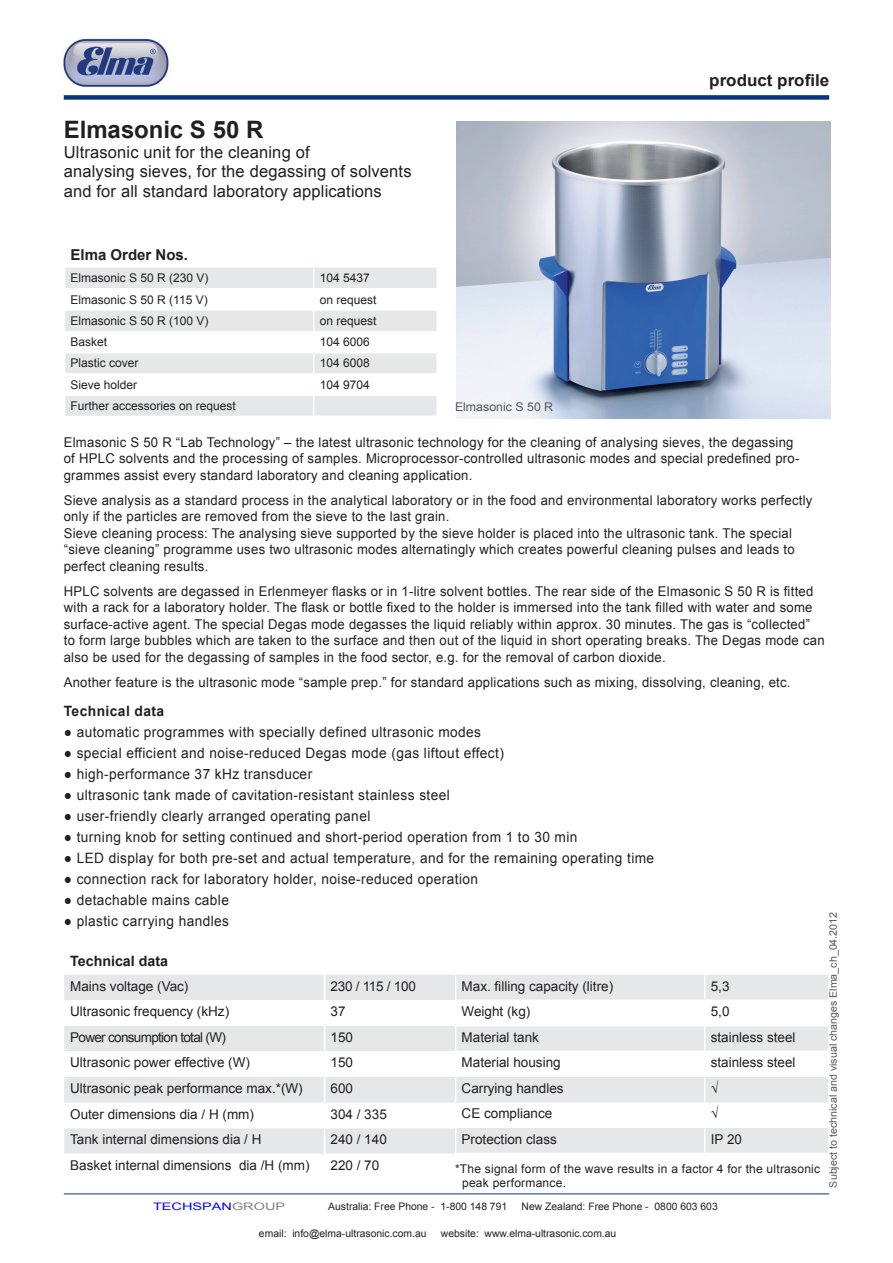
<style>
.page{position:relative;width:893px;height:1263px;background:#fff}
.page>*{position:absolute;margin:0;border:0;box-sizing:border-box;transform-origin:0 0}
.t1{font:700 24px "Arial";color:#231f20}
.t2{font:16.5px/19.8px "Arial";letter-spacing:.01em;color:#231f20}
.t3{font:700 16.5px "Arial";color:#231f20}
.t4{font:700 15px "Arial";color:#231f20}
.t5{font:14.25px "Arial";letter-spacing:.03em;color:#231f20;scale:.96 1}
.t6{font:700 14.25px "Arial";letter-spacing:.03em;color:#231f20}
.t7{font:700 14.25px "Arial";color:#231f20}
.t8{font:13.5px/16.5px "Arial";letter-spacing:.02em;color:#231f20}
.t9{font:13.5px "Arial";color:#231f20}
.t10{font:13.5px "Arial";letter-spacing:-.05em;color:#231f20}
.t11{font:13.5px "Arial";letter-spacing:-.02em;color:#231f20}
.t12{font:12px "Arial";color:#231f20}
.t13{font:12px/14.4px "Arial";letter-spacing:.02em;color:#231f20}
.t14{font:12px "Arial";color:#57585a}
.t15{font:10.35px "Arial";color:#231f20}
.t16{font:10.35px "Arial";color:#57585a}
.t17{font:10.35px "Arial";color:#231f20}
.t18{font:10.35px "Arial";color:#00f;scale:1.4 1}
.s1{color:#808080}
.s2{font-style:inherit}
</style>
<div class="page">
<svg style="left:65px;top:268px;width:371px;height:148px;fill:#e6e7e9"></svg>
<hr style="left:65px;top:310px;width:248px;height:1px;background:#fff">
<hr style="left:314px;top:310px;width:122px;height:1px;background:#fff">
<hr style="left:65px;top:331px;width:248px;height:1px;background:#fff">
<hr style="left:314px;top:331px;width:122px;height:1px;background:#fff">
<hr style="left:65px;top:288px;width:249px;height:2px;background:#fff">
<hr style="left:314px;top:288px;width:122px;height:2px;background:#fff">
<hr style="left:65px;top:352px;width:249px;height:1px;background:#fff">
<hr style="left:314px;top:352px;width:122px;height:1px;background:#fff">
<hr style="left:65px;top:373px;width:249px;height:2px;background:#fff">
<hr style="left:314px;top:373px;width:122px;height:2px;background:#fff">
<hr style="left:65px;top:394px;width:249px;height:2px;background:#fff">
<hr style="left:314px;top:394px;width:122px;height:2px;background:#fff">
<svg style="left:313px;top:268px;width:1px;height:148px"></svg>
<svg style="left:464px;top:975px;width:364px;height:178px;fill:#e6e7e9"></svg>
<svg style="left:64px;top:974px;width:400px;height:180px"></svg>
<hr style="left:456px;top:999px;width:249px;height:2px;background:#fff">
<hr style="left:705px;top:999px;width:123px;height:2px;background:#fff">
<hr style="left:456px;top:1025px;width:249px;height:1px;background:#fff">
<hr style="left:705px;top:1025px;width:123px;height:1px;background:#fff">
<hr style="left:456px;top:1050px;width:249px;height:2px;background:#fff">
<hr style="left:705px;top:1050px;width:123px;height:2px;background:#fff">
<svg style="left:704px;top:975px;width:1px;height:178px"></svg>
<hr style="left:64px;top:1193px;width:765px;height:1px;background:#08367c">
<div style="left:64px;top:95px;width:765px;height:5px;background:#08367c"></div>
<img style="left:63px;top:39px;width:106px;height:48px">
<img style="left:456px;top:122px;width:375px;height:296px">
<h1 class="t1" style="left:64px;top:114px;width:201px">Elmasonic S 50 R</h1>
<p class="t2" style="left:64px;top:142px;width:349px">Ultrasonic unit for the cleaning of<br>analysing sieves, for the degassing of solvents and for all standard laboratory applications</p>
<p class="t4" style="left:71px;top:245px;width:119px">Elma Order Nos.</p>
<p class="t12" style="left:71px;top:270px;width:140px">Elmasonic S 50 R (230 V)</p>
<p class="t12" style="left:320px;top:270px;width:52px">104 5437</p>
<p class="t12" style="left:71px;top:292px;width:139px">Elmasonic S 50 R (115 V)</p>
<p class="t12" style="left:320px;top:292px;width:58px">on request</p>
<p class="t12" style="left:71px;top:313px;width:140px">Elmasonic S 50 R (100 V)</p>
<p class="t12" style="left:320px;top:313px;width:58px">on request</p>
<p class="t12" style="left:71px;top:334px;width:38px">Basket</p>
<p class="t12" style="left:320px;top:334px;width:52px">104 6006</p>
<p class="t12" style="left:71px;top:355px;width:70px">Plastic cover</p>
<p class="t12" style="left:320px;top:355px;width:52px">104 6008</p>
<p class="t12" style="left:71px;top:377px;width:68px">Sieve holder</p>
<p class="t12" style="left:320px;top:377px;width:52px">104 9704</p>
<p class="t12" style="left:71px;top:398px;width:167px">Further accessories on request</p>
<p class="t14" style="left:455px;top:399px;width:100px">Elmasonic S 50 R</p>
<p class="t3" style="left:709px;top:70px;width:121px">product profile</p>
<p class="t8" style="left:64px;top:434px;width:737px">Elmasonic S 50 R “Lab Technology” – the latest ultrasonic technology for the cleaning of analysing sieves, the degassing of HPLC solvents and the processing of samples. Microprocessor-controlled ultrasonic modes and special predefined pro&shy;grammes assist every standard laboratory and cleaning application.</p>
<p class="t8" style="left:64px;top:492px;width:750px">Sieve analysis as a standard process in the analytical laboratory or in the food and environmental laboratory works perfectly only if the particles are removed from the sieve to the last grain.<br>Sieve cleaning process: The analysing sieve supported by the sieve holder is placed into the ultrasonic tank. The special “sieve cleaning” programme uses two ultrasonic modes alternatingly which creates powerful cleaning pulses and leads to perfect cleaning results.</p>
<p class="t8" style="left:64px;top:583px;width:762px">HPLC solvents are degassed in Erlenmeyer flasks or in 1-litre solvent bottles. The rear side of the Elmasonic S 50 R is fitted with a rack for a laboratory holder. The flask or bottle fixed to the holder is immersed into the tank filled with water and some surface-active agent. The special Degas mode degasses the liquid reliably within approx. 30 minutes. The gas is “collected”<br>to form large bubbles which are taken to the surface and then out of the liquid in short operating breaks. The Degas mode can also be used for the degassing of samples in the food sector, e.g. for the removal of carbon dioxide.</p>
<p class="t8" style="left:64px;top:674px;width:728px">Another feature is the ultrasonic mode “sample prep.” for standard applications such as mixing, dissolving, cleaning, etc.</p>
<p class="t6" style="left:64px;top:702px;width:102px">Technical data</p>
<p class="t5" style="left:64px;top:723px;width:436px">● automatic programmes with specially defined ultrasonic modes</p>
<p class="t5" style="left:64px;top:744px;width:460px">● special efficient and noise-reduced Degas mode (gas liftout effect)</p>
<p class="t5" style="left:64px;top:765px;width:260px">● high-performance 37 kHz transducer</p>
<p class="t5" style="left:64px;top:786px;width:404px">● ultrasonic tank made of cavitation-resistant stainless steel</p>
<p class="t5" style="left:64px;top:807px;width:321px">● user-friendly clearly arranged operating panel</p>
<p class="t5" style="left:64px;top:828px;width:537px">● turning knob for setting continued and short-period operation from 1 to 30 min</p>
<p class="t5" style="left:64px;top:849px;width:616px">● LED display for both pre-set and actual temperature, and for the remaining operating time</p>
<p class="t5" style="left:64px;top:870px;width:433px">● connection rack for laboratory holder, noise-reduced operation</p>
<p class="t5" style="left:64px;top:891px;width:174px">● detachable mains cable</p>
<p class="t5" style="left:64px;top:912px;width:174px">● plastic carrying handles</p>
<p class="t16" style="left:826px;top:1187px;width:277px;rotate:-90deg">Subject to technical and visual changes Elma_ch_04.2012</p>
<p class="t7" style="left:70px;top:951px;width:99px">Technical data</p>
<p class="t9" style="left:70px;top:977px;width:120px">Mains voltage (Vac)</p>
<p class="t11" style="left:331px;top:977px;width:87px">230 / 115 / 100</p>
<p class="t9" style="left:70px;top:1002px;width:161px">Ultrasonic frequency (kHz)</p>
<p class="t8" style="left:331px;top:1003px;width:17px">37</p>
<p class="t10" style="left:70px;top:1028px;width:157px">Power consumption total (W)</p>
<p class="t8" style="left:331px;top:1029px;width:24px">150</p>
<p class="t9" style="left:70px;top:1053px;width:181px">Ultrasonic power effective (W)</p>
<p class="t8" style="left:331px;top:1054px;width:24px">150</p>
<p class="t9" style="left:70px;top:1079px;width:234px">Ultrasonic peak performance max.*(W)</p>
<p class="t8" style="left:331px;top:1080px;width:24px">600</p>
<p class="t9" style="left:70px;top:1105px;width:185px">Outer dimensions dia / H (mm)</p>
<p class="t8" style="left:331px;top:1106px;width:58px">304 / 335</p>
<p class="t9" style="left:70px;top:1130px;width:193px">Tank internal dimensions dia / H</p>
<p class="t8" style="left:331px;top:1131px;width:58px">240 / 140</p>
<p class="t9" style="left:70px;top:1156px;width:241px">Basket internal dimensions dia /H (mm)</p>
<p class="t8" style="left:331px;top:1157px;width:50px">220 / 70</p>
<p class="t9" style="left:462px;top:977px;width:153px">Max. filling capacity (litre)</p>
<p class="t8" style="left:711px;top:978px;width:20px">5,3</p>
<p class="t9" style="left:462px;top:1002px;width:70px">Weight (kg)</p>
<p class="t8" style="left:711px;top:1003px;width:20px">5,0</p>
<p class="t9" style="left:462px;top:1028px;width:79px">Material tank</p>
<p class="t9" style="left:711px;top:1028px;width:86px">stainless steel</p>
<p class="t9" style="left:462px;top:1053px;width:101px">Material housing</p>
<p class="t9" style="left:711px;top:1053px;width:86px">stainless steel</p>
<p class="t9" style="left:462px;top:1079px;width:104px">Carrying handles</p>
<p class="t8" style="left:711px;top:1080px;width:9px">√</p>
<p class="t9" style="left:462px;top:1105px;width:92px">CE compliance</p>
<p class="t8" style="left:711px;top:1105px;width:9px">√</p>
<p class="t9" style="left:462px;top:1130px;width:97px">Protection class</p>
<p class="t8" style="left:711px;top:1131px;width:33px">IP 20</p>
<p class="t13" style="left:462px;top:1161px;width:359px;text-indent:-7px">*The signal form of the wave results in a factor 4 for the ultrasonic peak performance.</p>
<p class="t18" style="left:153px;top:1199px;width:96px">TECHSPAN<span class="s1">GROUP</span></p>
<p class="t15" style="left:328px;top:1199px;width:180px">Australia: Free Phone - 1-800 148 791</p>
<p class="t15" style="left:522px;top:1199px;width:198px">New Zealand: Free Phone - 0800 603 603</p>
<p class="t15" style="left:259px;top:1226px;width:169px">email: info@elma-ultrasonic.com.au</p>
<p class="t17" style="left:441px;top:1226px;width:177px"><span class="s2">website:</span> www.elma-ultrasonic.com<span class="s2">.au</span></p>
</div>
